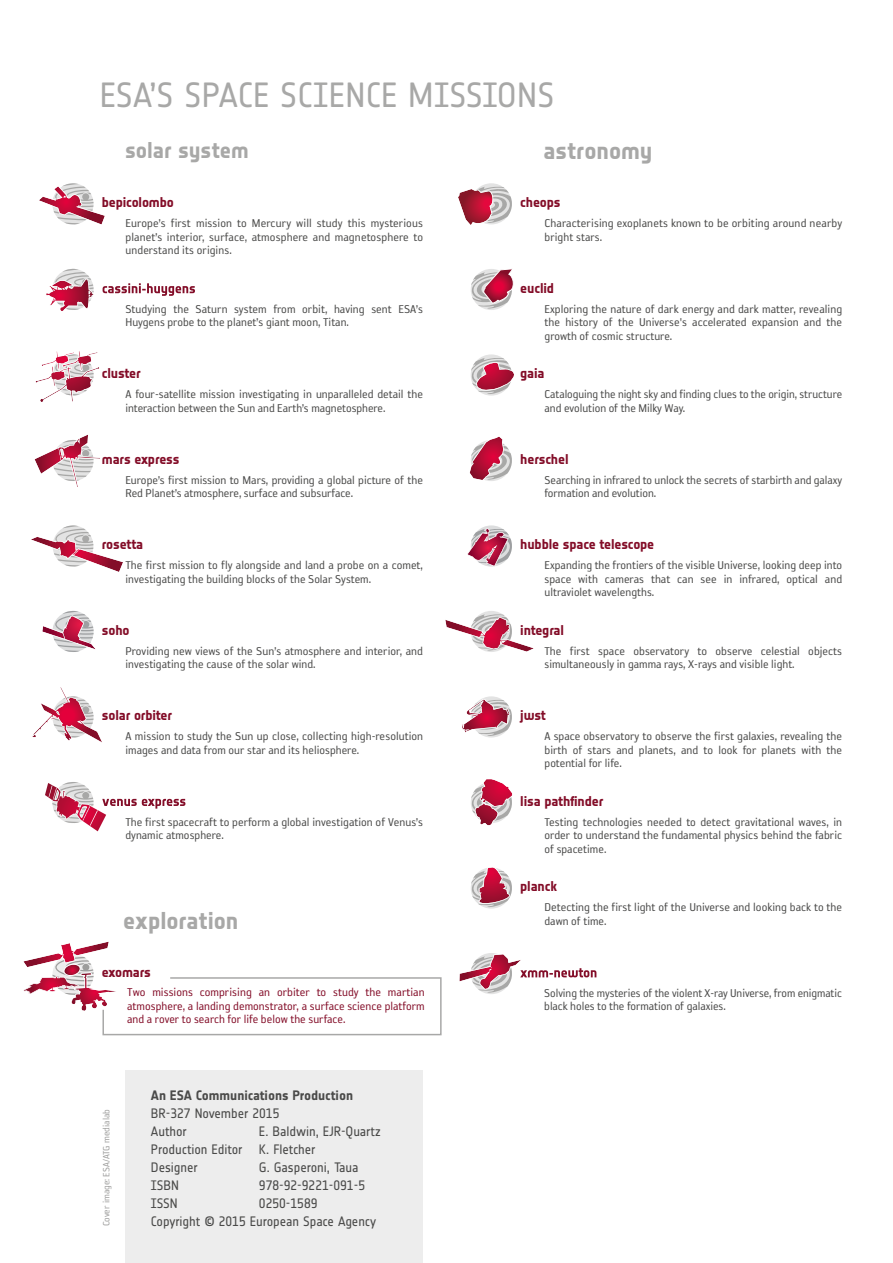
<style>
.page{position:relative;width:893px;height:1263px;background:#fff}
.page>*{position:absolute;margin:0;border:0;box-sizing:border-box;transform-origin:0 0}
.t1{font:34.5px "Notes Esa";color:#a8a8a7}
.t2{font:24px "Notes Style Bold Tf";color:#a8a8a7}
.t3{font:22.5px "Notes Style Bold Tf";color:#a8a8a7}
.t4{font:13.95px "Notes Style Bold Tf";letter-spacing:-.01em;color:#830d28}
.t5{font:13.5px/18px "Notes Esa";letter-spacing:-.005em;color:#4a4a49}
.t6{font:700 13.5px "Notes Esa";letter-spacing:-.005em;color:#4a4a49}
.t7{font:13.05px/13.5px "Reykjavik One OT A Gauge";color:#4a4a49}
.t8{font:13.05px/13.5px "Reykjavik One OT A Gauge";color:#830d28;text-align:justify}
.t9{font:10.5px "Reykjavik One OT A Gauge";color:#9d9d9c}
</style>
<div class="page">
<svg style="left:23px;top:941px;width:419px;height:95px"></svg>
<div style="left:125px;top:1070px;width:298px;height:193px;background:#ededed"></div>
<svg style="left:39px;top:183px;width:66px;height:42px"></svg>
<svg style="left:46px;top:269px;width:48px;height:42px"></svg>
<svg style="left:35px;top:351px;width:64px;height:51px"></svg>
<svg style="left:34px;top:434px;width:66px;height:53px"></svg>
<svg style="left:31px;top:525px;width:92px;height:47px"></svg>
<svg style="left:42px;top:611px;width:54px;height:41px"></svg>
<svg style="left:32px;top:687px;width:70px;height:56px"></svg>
<div style="left:471px;top:354px;width:41px;height:42px;background:#e3e3e3;border-radius:50%"></div>
<svg style="left:471px;top:357px;width:43px;height:37px"></svg>
<svg style="left:469px;top:436px;width:43px;height:45px"></svg>
<div style="left:471px;top:611px;width:41px;height:41px;background:#e3e3e3;border-radius:50%"></div>
<svg style="left:445px;top:614px;width:89px;height:38px"></svg>
<div style="left:471px;top:696px;width:41px;height:41px;background:#e3e3e3;border-radius:50%"></div>
<svg style="left:462px;top:699px;width:50px;height:37px"></svg>
<div style="left:471px;top:867px;width:41px;height:41px;background:#e3e3e3;border-radius:50%"></div>
<svg style="left:471px;top:867px;width:41px;height:40px"></svg>
<div style="left:471px;top:953px;width:41px;height:41px;background:#e3e3e3;border-radius:50%"></div>
<div style="left:471px;top:525px;width:41px;height:42px;background:#dcddde;border-radius:50%"></div>
<svg style="left:467px;top:528px;width:45px;height:39px"></svg>
<div style="left:471px;top:183px;width:41px;height:41px;background:#e3e3e3;border-radius:50%"></div>
<svg style="left:458px;top:186px;width:54px;height:39px"></svg>
<div style="left:471px;top:269px;width:41px;height:41px;background:#e3e3e3;border-radius:50%"></div>
<svg style="left:471px;top:269px;width:43px;height:40px"></svg>
<svg style="left:471px;top:779px;width:42px;height:47px"></svg>
<svg style="left:45px;top:782px;width:140px;height:50px"></svg>
<svg style="left:103px;top:283px;width:92px;height:13px"></svg>
<svg style="left:459px;top:953px;width:137px;height:40px"></svg>
<h1 class="t1" style="left:100px;top:75px;width:456px">ESA’S SPACE SCIENCE MISSIONS</h1>
<h3 class="t3" style="left:125px;top:137px;width:125px">solar system</h3>
<h2 class="t2" style="left:544px;top:137px;width:110px">astronomy</h2>
<p class="t4" style="left:102px;top:194px;width:74px">bepicolombo</p>
<p class="t7" style="left:125px;top:216px;width:299px;text-align:justify">Europe’s first mission to Mercury will study this mysterious planet’s interior, surface, atmosphere and magnetosphere to understand its origins.</p>
<p class="t7" style="left:125px;top:302px;width:299px">Studying the Saturn system from orbit, having sent ESA’s<br>Huygens probe to the planet’s giant moon, Titan.</p>
<p class="t4" style="left:102px;top:365px;width:40px">cluster</p>
<p class="t7" style="left:125px;top:387px;width:299px">A four-satellite mission investigating in unparalleled detail the interaction between the Sun and Earth’s magnetosphere.</p>
<p class="t4" style="left:102px;top:451px;width:79px">mars express</p>
<p class="t7" style="left:125px;top:473px;width:299px">Europe’s first mission to Mars, providing a global picture of the<br>Red Planet’s atmosphere, surface and subsurface.</p>
<p class="t4" style="left:102px;top:536px;width:43px">rosetta</p>
<p class="t7" style="left:125px;top:558px;width:299px">The first mission to fly alongside and land a probe on a comet, investigating the building blocks of the Solar System.</p>
<p class="t4" style="left:102px;top:622px;width:29px">soho</p>
<p class="t7" style="left:125px;top:644px;width:299px">Providing new views of the Sun’s atmosphere and interior, and investigating the cause of the solar wind.</p>
<p class="t4" style="left:102px;top:707px;width:72px">solar orbiter</p>
<p class="t7" style="left:125px;top:729px;width:299px">A mission to study the Sun up close, collecting high-resolution images and data from our star and its heliosphere.</p>
<p class="t7" style="left:125px;top:815px;width:299px">The first spacecraft to perform a global investigation of Venus’s dynamic atmosphere.</p>
<h2 class="t2" style="left:123px;top:906px;width:117px">exploration</h2>
<p class="t4" style="left:102px;top:964px;width:51px">exomars</p>
<p class="t8" style="left:127px;top:986px;width:299px">Two missions comprising an orbiter to study the martian atmosphere, a landing demonstrator, a surface science platform and a rover to search for life below the surface.</p>
<p class="t9" style="left:101px;top:1226px;width:119px;rotate:-90deg">Cover image: ESA/ATG medialab</p>
<p class="t6" style="left:151px;top:1087px;width:204px">An ESA Communications Production</p>
<p class="t5" style="left:151px;top:1104px;width:130px">BR-327 November 2015<br>Author</p>
<p class="t5" style="left:151px;top:1122px;width:231px;text-indent:108px">E. Baldwin, EJR-Quartz<br>Production Editor K. Fletcher<br>Designer</p>
<p class="t5" style="left:259px;top:1158px;width:101px">G. Gasperoni, Taua</p>
<p class="t5" style="left:151px;top:1176px;width:30px">ISBN</p>
<p class="t5" style="left:259px;top:1176px;width:108px">978-92-9221-091-5</p>
<p class="t5" style="left:151px;top:1194px;width:28px">ISSN</p>
<p class="t5" style="left:151px;top:1194px;width:227px;text-indent:108px">0250-1589<br>Copyright © 2015 European Space Agency</p>
<p class="t4" style="left:520px;top:194px;width:42px">cheops</p>
<p class="t7" style="left:544px;top:216px;width:299px">Characterising exoplanets known to be orbiting around nearby bright stars.</p>
<p class="t4" style="left:520px;top:280px;width:35px">euclid</p>
<p class="t7" style="left:544px;top:302px;width:299px;text-align:justify">Exploring the nature of dark energy and dark matter, revealing the history of the Universe's accelerated expansion and the growth of cosmic structure.</p>
<p class="t4" style="left:520px;top:365px;width:26px">gaia</p>
<p class="t7" style="left:544px;top:387px;width:299px">Cataloguing the night sky and finding clues to the origin, structure and evolution of the Milky Way.</p>
<p class="t4" style="left:520px;top:451px;width:50px">herschel</p>
<p class="t7" style="left:544px;top:473px;width:299px">Searching in infrared to unlock the secrets of starbirth and galaxy formation and evolution.</p>
<p class="t4" style="left:520px;top:536px;width:136px">hubble space telescope</p>
<p class="t7" style="left:544px;top:558px;width:299px;text-align:justify">Expanding the frontiers of the visible Universe, looking deep into space with cameras that can see in infrared, optical and ultraviolet wavelengths.</p>
<p class="t4" style="left:520px;top:622px;width:45px">integral</p>
<p class="t7" style="left:544px;top:644px;width:299px">The first space observatory to observe celestial objects simultaneously in gamma rays, X-rays and visible light.</p>
<p class="t4" style="left:520px;top:707px;width:27px">jwst</p>
<p class="t7" style="left:544px;top:729px;width:299px;text-align:justify">A space observatory to observe the first galaxies, revealing the birth of stars and planets, and to look for planets with the potential for life.</p>
<p class="t4" style="left:520px;top:793px;width:85px">lisa pathfinder</p>
<p class="t7" style="left:544px;top:815px;width:299px;text-align:justify">Testing technologies needed to detect gravitational waves, in order to understand the fundamental physics behind the fabric of spacetime.</p>
<p class="t4" style="left:520px;top:878px;width:38px">planck</p>
<p class="t7" style="left:544px;top:900px;width:299px">Detecting the first light of the Universe and looking back to the dawn of time.</p>
<p class="t7" style="left:544px;top:986px;width:299px">Solving the mysteries of the violent X-ray Universe, from enigmatic black holes to the formation of galaxies.</p>
</div>
